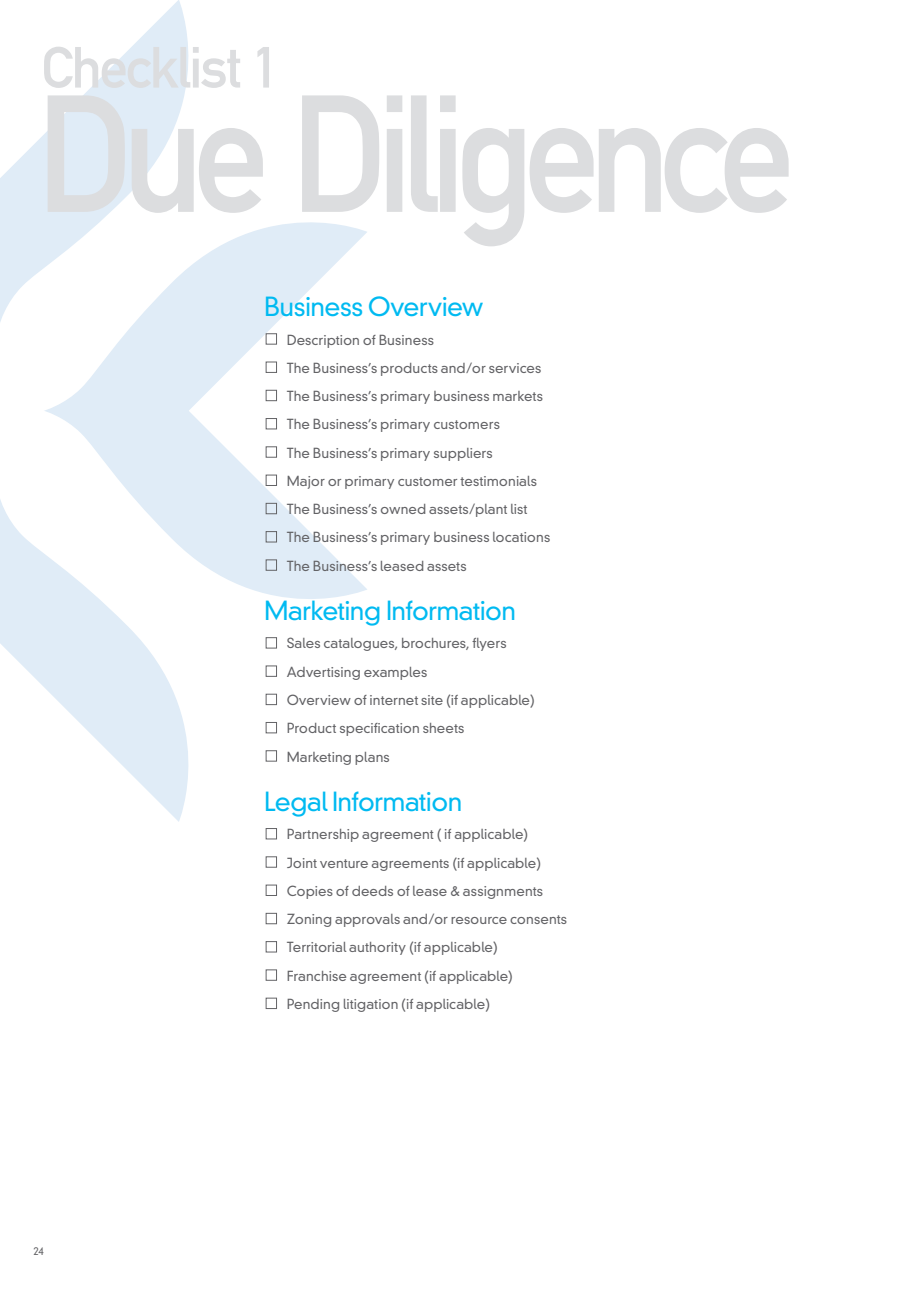
<style>
.page{position:relative;width:919px;height:1289px;background:#fff}
.page>*{position:absolute;margin:0;border:0;box-sizing:border-box;transform-origin:0 0}
.t1{font:163.5px "DIN Mittelschrift";letter-spacing:-.07em;color:#dcdddf;scale:.94 1}
.t2{font:57px "DIN Mittelschrift";letter-spacing:-.035em;color:#dcdddf}
.t3{font:300 25.5px "DIN Neuzeit Grotesk";letter-spacing:-.03em;color:#00baf1}
.t4{font:300 13.5px/28.2px "DIN Neuzeit Grotesk";letter-spacing:.005em;color:#636366}
.t5{font:300 10.5px "DIN Neuzeit Grotesk";color:#636366}
</style>
<div class="page">
<svg style="left:0;top:499px;width:189px;height:323px;fill:#e0ecf7"></svg>
<svg style="left:44px;top:222px;width:323px;height:409px"></svg>
<svg style="left:0;top:0;width:221px;height:323px"></svg>
<div style="left:266px;top:333px;width:11px;height:11px;border:1px solid #636366"></div>
<div style="left:266px;top:361px;width:11px;height:12px;border:1px solid #636366"></div>
<div style="left:266px;top:390px;width:11px;height:11px;border:1px solid #636366"></div>
<div style="left:266px;top:418px;width:11px;height:11px;border:1px solid #636366"></div>
<div style="left:266px;top:446px;width:11px;height:11px;border:1px solid #636366"></div>
<div style="left:266px;top:474px;width:11px;height:12px;border:1px solid #636366"></div>
<div style="left:266px;top:503px;width:11px;height:11px;border:1px solid #636366"></div>
<div style="left:266px;top:531px;width:11px;height:11px;border:1px solid #636366"></div>
<div style="left:266px;top:559px;width:11px;height:11px;border:1px solid #636366"></div>
<div style="left:266px;top:637px;width:11px;height:11px;border:1px solid #636366"></div>
<div style="left:266px;top:665px;width:11px;height:11px;border:1px solid #636366"></div>
<div style="left:266px;top:693px;width:11px;height:12px;border:1px solid #636366"></div>
<div style="left:266px;top:722px;width:11px;height:11px;border:1px solid #636366"></div>
<div style="left:266px;top:750px;width:11px;height:11px;border:1px solid #636366"></div>
<div style="left:266px;top:828px;width:11px;height:11px;border:1px solid #636366"></div>
<div style="left:266px;top:856px;width:11px;height:11px;border:1px solid #636366"></div>
<div style="left:266px;top:884px;width:11px;height:11px;border:1px solid #636366"></div>
<div style="left:266px;top:913px;width:11px;height:11px;border:1px solid #636366"></div>
<div style="left:266px;top:941px;width:11px;height:11px;border:1px solid #636366"></div>
<div style="left:266px;top:969px;width:11px;height:11px;border:1px solid #636366"></div>
<div style="left:266px;top:997px;width:11px;height:11px;border:1px solid #636366"></div>
<h2 class="t2" style="left:41px;top:34px;width:240px">Checklist 1</h2>
<h1 class="t1" style="left:36px;top:58px;width:808px">Due Diligence</h1>
<p class="t5" style="left:33px;top:1244px;width:12px">24</p>
<h3 class="t3" style="left:264px;top:292px;width:221px">Business Overview</h3>
<p class="t4" style="left:287px;top:325px;width:265px">Description of Business<br>The Business’s products and/or services The Business’s primary business markets The Business’s primary customers<br>The Business’s primary suppliers<br>Major or primary customer testimonials The Business’s owned assets/plant list The Business’s primary business locations The Business’s leased assets</p>
<h3 class="t3" style="left:264px;top:595px;width:253px">Marketing Information</h3>
<p class="t4" style="left:287px;top:629px;width:249px">Sales catalogues, brochures, flyers<br>Advertising examples<br>Overview of internet site (if applicable)<br>Product specification sheets<br>Marketing plans</p>
<h3 class="t3" style="left:264px;top:786px;width:199px">Legal Information</h3>
<p class="t4" style="left:287px;top:820px;width:282px">Partnership agreement ( if applicable)<br>Joint venture agreements (if applicable)<br>Copies of deeds of lease &amp; assignments Zoning approvals and/or resource consents Territorial authority (if applicable)<br>Franchise agreement (if applicable)<br>Pending litigation (if applicable)</p>
</div>
